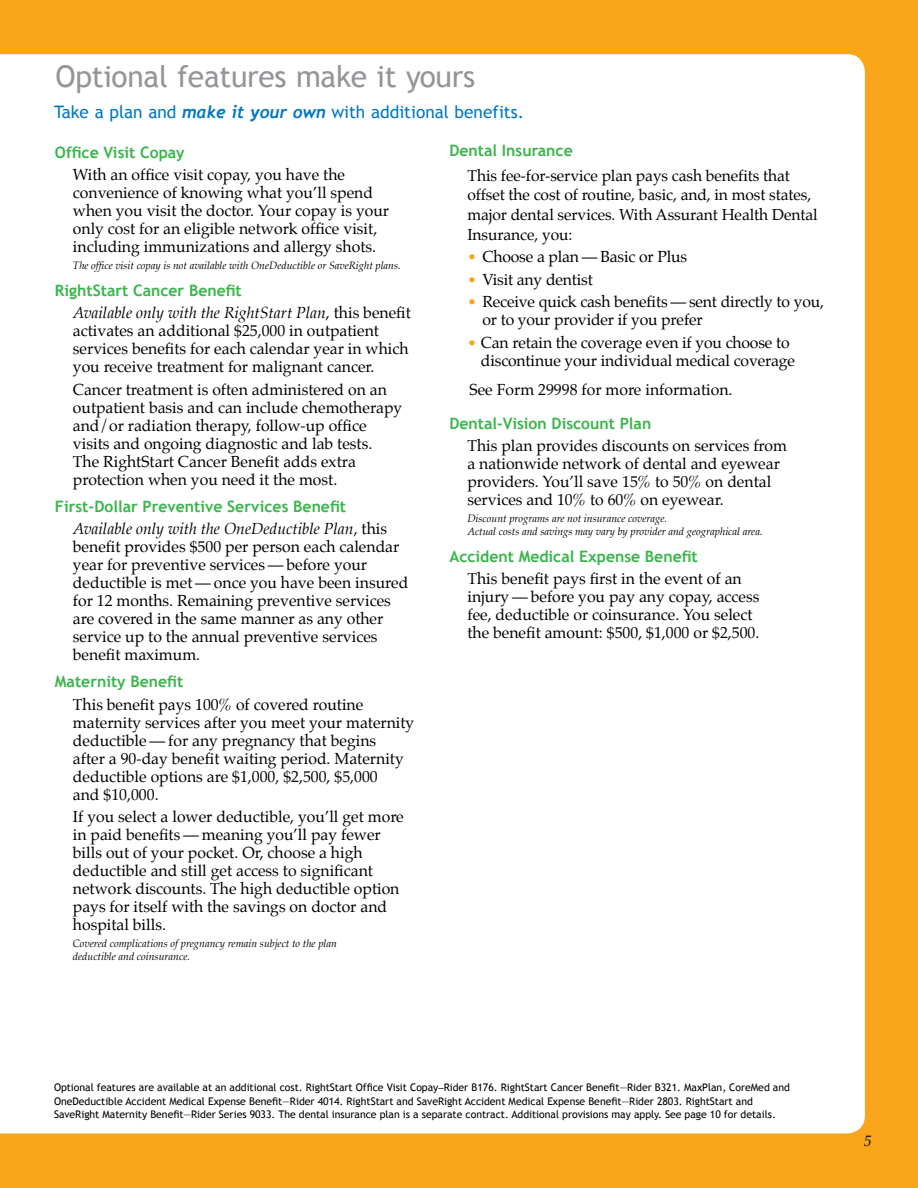
<style>
.page{position:relative;width:918px;height:1188px;background:#faa61a}
.page>*{position:absolute;margin:0;border:0;box-sizing:border-box;transform-origin:0 0}
.t1{font:30px "Trebuchet MS";letter-spacing:-.01em;color:#939598}
.t2{font:17.25px "Trebuchet MS";color:#0077c1}
.t3{font:15.75px/18px "Palatino";color:#000}
.t4{font:700 15.75px "Trebuchet MS";color:#39b54a}
.t5{font:15.6px/19.8px "Palatino";letter-spacing:-.005em;color:#000}
.t6{font:italic 15px "Palatino";color:#000}
.t7{font:10.5px/13.5px "Trebuchet MS";letter-spacing:-.005em;color:#000}
.t8{font:italic 10.5px/12.6px "Palatino";color:#000}
.s1{font-family:"Trebuchet";font-weight:700;font-style:italic}
.s2{font-style:italic}
.s3{font-size:15.75px}
.s4{font-size:15.15px;color:#faa61a}
.s5{font-family:"Palatino"}
</style>
<div class="page">
<div style="left:0;top:54px;width:865px;height:1079px;background:#fff"></div>
<h1 class="t1" style="left:56px;top:58px;width:421px">Optional features make it yours</h1>
<p class="t2" style="left:54px;top:102px;width:472px">Take a plan and <span class="s1">make it your own</span> with additional benefits.</p>
<p class="t4" style="left:55px;top:142px;width:131px">Office Visit Copay</p>
<p class="t3" style="left:73px;top:167px;width:318px">With an office visit copay, you have the convenience of knowing what you’ll spend when you visit the doctor. Your copay is your only cost for an eligible network office visit, including immunizations and allergy shots.</p>
<p class="t8" style="left:73px;top:260px;width:329px">The office visit copay is not available with OneDeductible or SaveRight plans.</p>
<p class="t4" style="left:55px;top:281px;width:188px">RightStart Cancer Benefit</p>
<p class="t3" style="left:73px;top:305px;width:339px"><span class="s2">Available only with the RightStart Plan</span>, this benefit activates an additional $25,000 in outpatient services benefits for each calendar year in which you receive treatment for malignant cancer.</p>
<p class="t3" style="left:73px;top:382px;width:331px">Cancer treatment is often administered on an outpatient basis and can include chemotherapy and/or radiation therapy, follow-up office visits and ongoing diagnostic and lab tests.<br>The RightStart Cancer Benefit adds extra protection when you need it the most.</p>
<p class="t4" style="left:55px;top:496px;width:293px">First-Dollar Preventive Services Benefit</p>
<p class="t3" style="left:73px;top:521px;width:337px"><span class="s2">Available only with the OneDeductible Plan</span>, this benefit provides $500 per person each calendar year for preventive services — before your deductible is met — once you have been insured for 12 months. Remaining preventive services are covered in the same manner as any other service up to the annual preventive services benefit maximum.</p>
<p class="t4" style="left:55px;top:672px;width:130px">Maternity Benefit</p>
<p class="t3" style="left:73px;top:697px;width:343px">This benefit pays 100% of covered routine maternity services after you meet your maternity deductible — for any pregnancy that begins<br>after a 90-day benefit waiting period. Maternity deductible options are $1,000, $2,500, $5,000<br>and $10,000.</p>
<p class="t3" style="left:73px;top:809px;width:332px">If you select a lower deductible, you’ll get more in paid benefits — meaning you’ll pay fewer bills out of your pocket. Or, choose a high deductible and still get access to significant network discounts. The high deductible option pays for itself with the savings on doctor and hospital bills.</p>
<p class="t8" style="left:73px;top:938px;width:266px">Covered complications of pregnancy remain subject to the plan deductible and coinsurance.</p>
<p class="t4" style="left:449px;top:141px;width:125px">Dental Insurance</p>
<p class="t5" style="left:467px;top:167px;width:352px"><span class="s3">T</span>his fee-for-service plan pays cash benefits that offset the cost of routine, basic, and, in most states, major dental services. With Assurant Health Dental Insurance, you:</p>
<p class="t3" style="left:467px;top:249px;width:221px"><span class="s4">•</span> Choose a plan — Basic or Plus</p>
<p class="t3" style="left:467px;top:272px;width:127px"><span class="s4">•</span> Visit any dentist</p>
<p class="t3" style="left:482px;top:294px;width:343px;text-indent:-15px"><span class="s4">•</span> Receive quick cash benefits — sent directly to you, or to your provider if you prefer</p>
<p class="t3" style="left:481px;top:335px;width:316px;text-indent:-14px"><span class="s4">•</span> Can retain the coverage even if you choose to discontinue your individual medical coverage</p>
<p class="t3" style="left:470px;top:382px;width:264px">See Form 29998 for more information.</p>
<p class="t4" style="left:449px;top:413px;width:203px">Dental-Vision Discount Plan</p>
<p class="t3" style="left:467px;top:438px;width:321px">This plan provides discounts on services from a nationwide network of dental and eyewear providers. You’ll save 15% to 50% on dental services and 10% to 60% on eyewear.</p>
<p class="t8" style="left:467px;top:514px;width:297px">Discount programs are not insurance coverage.<br>Actual costs and savings may vary by provider and geographical area.</p>
<p class="t4" style="left:449px;top:546px;width:250px">Accident Medical Expense Benefit</p>
<p class="t3" style="left:467px;top:571px;width:294px">This benefit pays first in the event of an injury — before you pay any copay, access fee, deductible or coinsurance. You select the benefit amount: $500, $1,000 or $2,500.</p>
<p class="t7" style="left:54px;top:1081px;width:737px">Optional features are available at an additional cost. RightStart Office Visit Copay<span class="s5">–</span>Rider B176. RightStart Cancer Benefit—Rider B321. MaxPlan, CoreMed and<br>OneDeductible Accident Medical Expense Benefit—Rider 4014. RightStart and SaveRight Accident Medical Expense Benefit—Rider 2803. RightStart and<br>SaveRight Maternity Benefit—Rider Series 9033. The dental insurance plan is a separate contract. Additional provisions may apply. See page 10 for details.</p>
<p class="t6" style="left:864px;top:1132px;width:9px">5</p>
</div>
